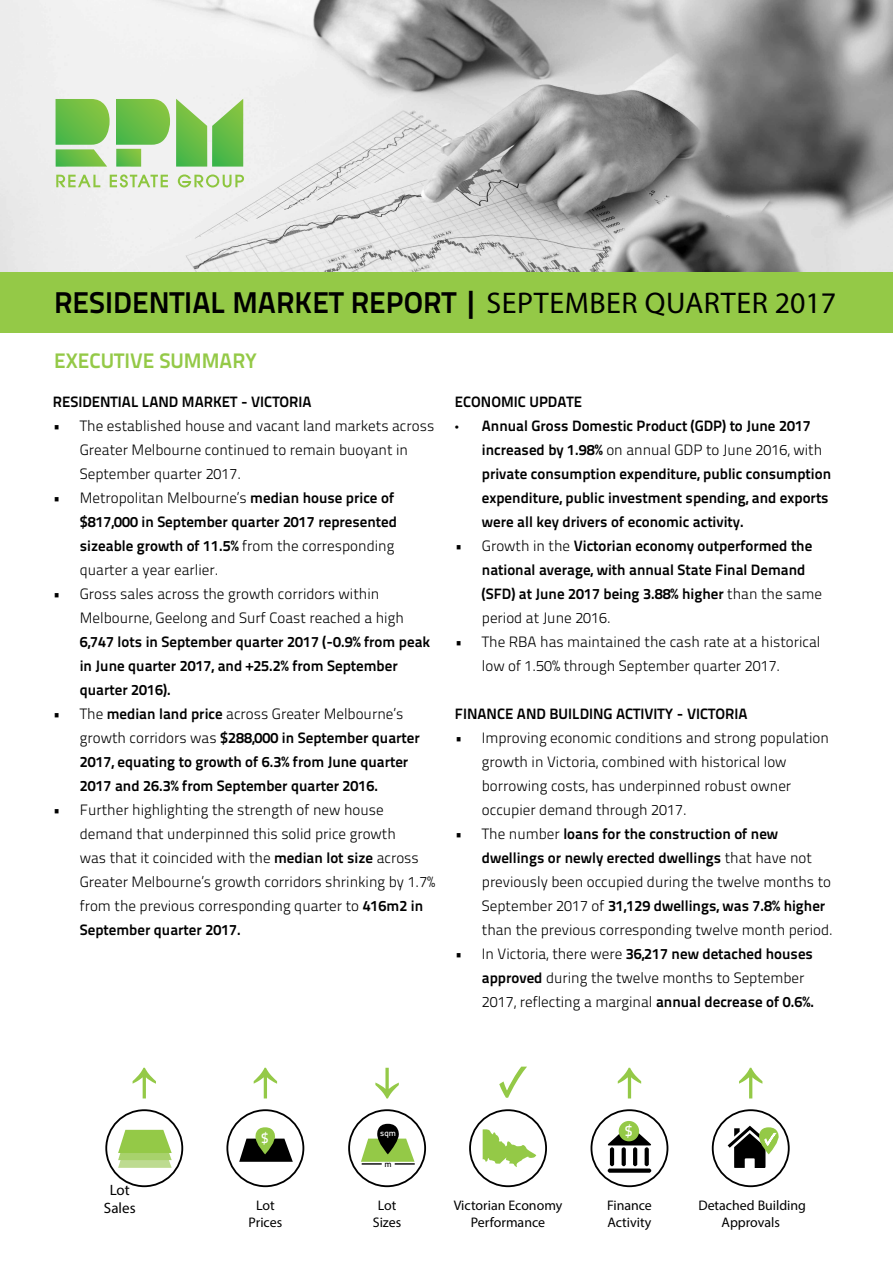
<style>
.page{position:relative;width:893px;height:1263px;background:#fff}
.page>*{position:absolute;margin:0;border:0;box-sizing:border-box;transform-origin:0 0}
.t1{font:700 30px "Titillium Text 22 L";color:#000}
.t2{font:700 21px "Titillium Text 22 L";color:#94c947}
.t3{font:300 15px/24px "Titillium Text 22 L";color:#000}
.t4{font:700 15px/24px "Titillium Text 22 L";color:#000}
.t5{font:15px/18px "Myriad Pro";color:#000;text-align:center}
.t6{font:500 14.7px "Titillium Text 22 L";color:#fff}
.t7{font:13.95px/16.6px "Myriad Pro";color:#000;text-align:center}
.t8{font:500 13.95px "Titillium Text 22 L";color:#fff}
.t9{font:500 8.4px "Titillium Text 22 L";color:#fff}
.t10{font:500 8.4px "Titillium Text 22 L";color:#000}
.s1{font-family:"Myriad Pro";font-weight:400}
.s2{font-weight:300}
.s3{font-weight:700}
</style>
<div class="page">
<div style="left:0;top:271px;width:893px;height:62px;background:#94c947"></div>
<img style="left:0;top:0;width:893px;height:271px">
<svg style="left:254px;top:1068px;width:23px;height:30px"></svg>
<svg style="left:375px;top:1068px;width:24px;height:30px"></svg>
<svg style="left:618px;top:1068px;width:23px;height:30px"></svg>
<svg style="left:739px;top:1068px;width:23px;height:30px"></svg>
<svg style="left:133px;top:1068px;width:23px;height:30px"></svg>
<svg style="left:118px;top:1130px;width:54px;height:38px"></svg>
<div style="left:105px;top:1109px;width:78px;height:78px;border:2px solid #000;border-radius:50%"></div>
<div style="left:590px;top:1109px;width:78px;height:78px;border:2px solid #000;border-radius:50%"></div>
<svg style="left:607px;top:1125px;width:45px;height:48px"></svg>
<div style="left:619px;top:1121px;width:20px;height:20px;background:#94c947;border-radius:50%"></div>
<svg style="left:499px;top:1066px;width:28px;height:32px"></svg>
<div style="left:348px;top:1109px;width:78px;height:78px;border:2px solid #000;border-radius:50%"></div>
<svg style="left:361px;top:1124px;width:54px;height:40px"></svg>
<div style="left:469px;top:1109px;width:78px;height:78px;border:2px solid #000;border-radius:50%"></div>
<svg style="left:483px;top:1129px;width:53px;height:38px"></svg>
<div style="left:712px;top:1109px;width:78px;height:78px;border:2px solid #000;border-radius:50%"></div>
<svg style="left:727px;top:1123px;width:52px;height:45px"></svg>
<svg style="left:56px;top:99px;width:54px;height:68px"></svg>
<svg style="left:116px;top:99px;width:54px;height:68px"></svg>
<svg style="left:176px;top:99px;width:67px;height:68px"></svg>
<svg style="left:56px;top:175px;width:44px;height:12px"></svg>
<svg style="left:110px;top:174px;width:58px;height:13px"></svg>
<svg style="left:178px;top:174px;width:66px;height:13px"></svg>
<svg style="left:239px;top:1127px;width:54px;height:35px"></svg>
<div style="left:226px;top:1109px;width:78px;height:78px;border:2px solid #000;border-radius:50%"></div>
<h1 class="t1" style="left:54px;top:279px;width:784px">RESIDENTIAL MARKET REPORT | <span class="s1">SEPTEMBER QUARTER 2017</span></h1>
<h2 class="t2" style="left:54px;top:344px;width:205px">EXECUTIVE SUMMARY</h2>
<p class="t4" style="left:53px;top:389px;width:260px">RESIDENTIAL LAND MARKET - VICTORIA</p>
<p class="t3" style="left:80px;top:413px;width:356px;text-indent:-27px">• The established house and vacant land markets across<br>Greater Melbourne continued to remain buoyant in<br>September quarter 2017.</p>
<p class="t4" style="left:80px;top:485px;width:319px;text-indent:-27px"><span class="s2">• Metropolitan Melbourne’s</span> median house price of $817,000 in September quarter 2017 represented sizeable growth of 11.5% <span class="s2">from the corresponding quarter a year earlier.</span></p>
<p class="t3" style="left:80px;top:581px;width:326px;text-indent:-27px">• Gross sales across the growth corridors within<br>Melbourne, Geelong and Surf Coast reached a high</p>
<p class="t4" style="left:80px;top:629px;width:352px">6,747 lots in September quarter 2017 (-0.9% from peak in June quarter 2017, and +25.2% from September quarter 2016).</p>
<p class="t4" style="left:80px;top:701px;width:342px;text-indent:-27px"><span class="s2">• The</span> median land price <span class="s2">across Greater Melbourne’s growth corridors was</span> $288,000 in September quarter 2017, equating to growth of 6.3% from June quarter 2017 and 26.3% from September quarter 2016.</p>
<p class="t3" style="left:80px;top:797px;width:357px;text-indent:-27px">• Further highlighting the strength of new house demand that underpinned this solid price growth<br>was that it coincided with the <span class="s3">median lot size</span> across Greater Melbourne’s growth corridors shrinking by 1.7% from the previous corresponding quarter to <span class="s3">416m2 in September quarter 2017.</span></p>
<p class="t4" style="left:455px;top:389px;width:129px">ECONOMIC UPDATE</p>
<p class="t4" style="left:482px;top:413px;width:351px;text-indent:-27px"><span class="s1">•</span> Annual Gross Domestic Product (GDP) to June 2017 increased by 1.98% <span class="s2">on annual GDP to June 2016, with </span>private consumption expenditure, public consumption expenditure, public investment spending, and exports were all key drivers of economic activity.</p>
<p class="t4" style="left:482px;top:533px;width:342px;text-indent:-27px"><span class="s2">• Growth in the</span> Victorian economy outperformed the national average, with annual State Final Demand (SFD) at June 2017 being 3.88% higher <span class="s2">than the same period at June 2016.</span></p>
<p class="t3" style="left:482px;top:629px;width:340px;text-indent:-27px">• The RBA has maintained the cash rate at a historical low of 1.50% through September quarter 2017.</p>
<p class="t4" style="left:455px;top:701px;width:294px">FINANCE AND BUILDING ACTIVITY - VICTORIA</p>
<p class="t3" style="left:482px;top:725px;width:349px;text-indent:-27px">• Improving economic conditions and strong population growth in Victoria, combined with historical low borrowing costs, has underpinned robust owner occupier demand through 2017.</p>
<p class="t3" style="left:482px;top:821px;width:353px;text-indent:-27px">• The number <span class="s3">loans for the construction of new dwellings or newly erected dwellings</span> that have not previously been occupied during the twelve months to September 2017 of <span class="s3">31,129 dwellings, was 7.8% higher </span>than the previous corresponding twelve month period.</p>
<p class="t3" style="left:482px;top:941px;width:334px;text-indent:-27px">• In Victoria, there were <span class="s3">36,217 new detached houses approved</span> during the twelve months to September<br>2017, reflecting a marginal <span class="s3">annual decrease of 0.6%.</span></p>
<p class="t8" style="left:261px;top:1127px;width:9px">$</p>
<p class="t9" style="left:380px;top:1126px;width:17px">sqm</p>
<p class="t10" style="left:384px;top:1158px;width:9px">m</p>
<p class="t6" style="left:625px;top:1120px;width:9px">$</p>
<p class="t5" style="left:104px;top:1180px;width:33px">Lot<br>Sales</p>
<p class="t7" style="left:249px;top:1197px;width:35px">Lot<br>Prices</p>
<p class="t7" style="left:373px;top:1197px;width:30px">Lot<br>Sizes</p>
<p class="t7" style="left:454px;top:1197px;width:110px">Victorian Economy<br>Performance</p>
<p class="t7" style="left:607px;top:1197px;width:46px;text-align:left">Finance<br>Activity</p>
<p class="t7" style="left:698px;top:1197px;width:109px">Detached Building<br>Approvals</p>
</div>
